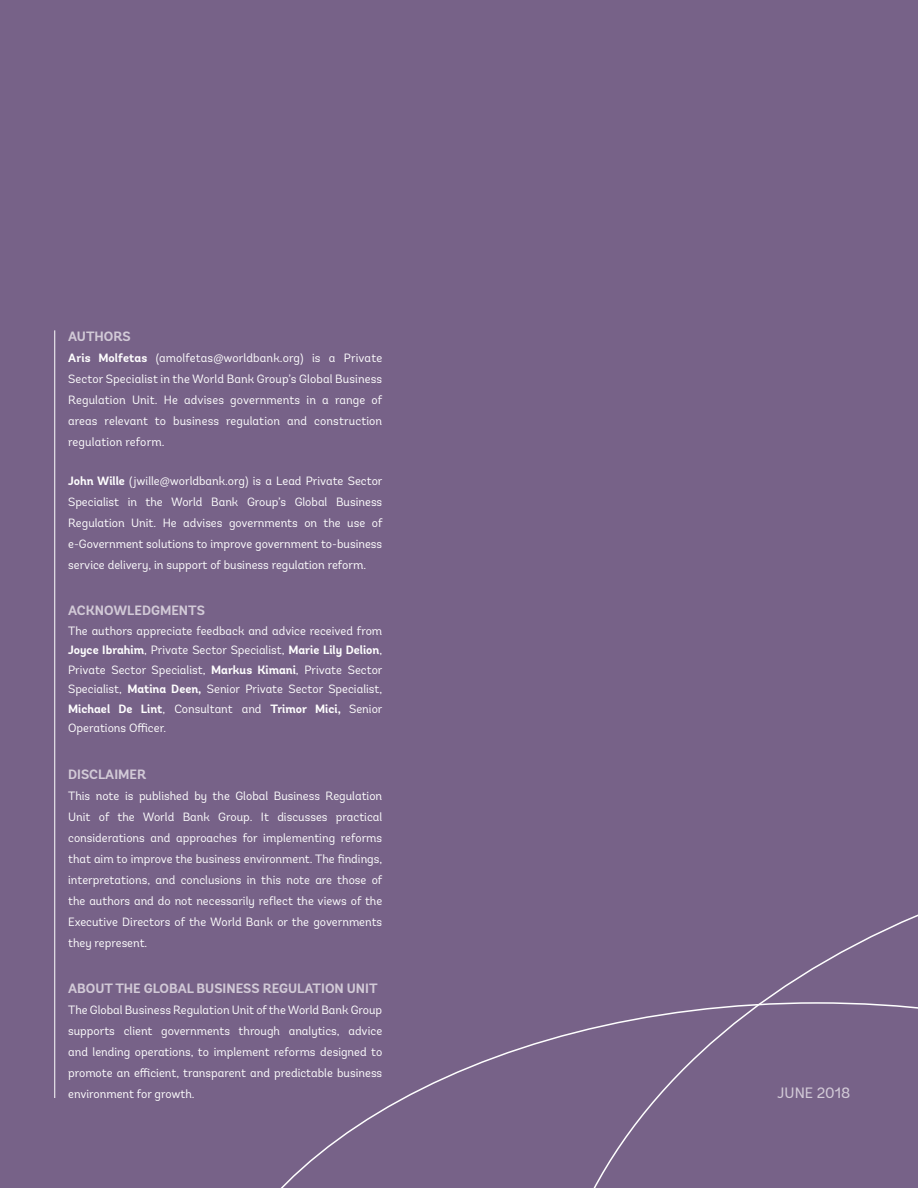
<style>
.page{position:relative;width:918px;height:1188px;background:#776288}
.page>*{position:absolute;margin:0;border:0;box-sizing:border-box;transform-origin:0 0}
.t1{font:15px "Andes";color:#d2cad7}
.t2{font:700 13.5px "Andes";color:#d2cad7}
.t3{font:12px/21px "Andes";color:#fff;text-align:justify}
.s1{font-weight:700}
</style>
<div class="page">
<hr style="left:54px;top:330px;width:1px;height:768px;background:#fff">
<svg style="left:281px;top:1002px;width:637px;height:186px"></svg>
<p class="t2" style="left:68px;top:327px;width:64px">AUTHORS</p>
<p class="t3" style="left:68px;top:347px;width:316px"><span class="s1">Aris Molfetas</span> (amolfetas@worldbank.org) is a Private Sector Specialist in the World Bank Group’s Global Business Regulation Unit. He advises governments in a range of areas relevant to business regulation and construction regulation reform.</p>
<p class="t3" style="left:68px;top:470px;width:316px"><span class="s1">John Wille</span> (jwille@worldbank.org) is a Lead Private Sector Specialist in the World Bank Group’s Global Business Regulation Unit. He advises governments on the use of e-Government solutions to improve government to-business service delivery, in support of business regulation reform.</p>
<p class="t2" style="left:68px;top:602px;width:138px">ACKNOWLEDGMENTS</p>
<p class="t3" style="left:68px;top:621px;width:316px;line-height:19.5px">The authors appreciate feedback and advice received from <span class="s1">Joyce Ibrahim</span>, Private Sector Specialist, <span class="s1">Marie Lily Delion</span>, Private Sector Specialist, <span class="s1">Markus Kimani</span>, Private Sector Specialist, <span class="s1">Matina Deen,</span> Senior Private Sector Specialist, <span class="s1">Michael De Lint</span>, Consultant and <span class="s1">Trimor Mici,</span> Senior Operations Officer.</p>
<p class="t2" style="left:68px;top:765px;width:80px">DISCLAIMER</p>
<p class="t3" style="left:68px;top:785px;width:316px">This note is published by the Global Business Regulation Unit of the World Bank Group. It discusses practical considerations and approaches for implementing reforms that aim to improve the business environment. The findings, interpretations, and conclusions in this note are those of the authors and do not necessarily reflect the views of the Executive Directors of the World Bank or the governments they represent.</p>
<p class="t2" style="left:68px;top:980px;width:311px">ABOUT THE GLOBAL BUSINESS REGULATION UNIT</p>
<p class="t3" style="left:68px;top:999px;width:316px">The Global Business Regulation Unit of the World Bank Group supports client governments through analytics, advice and lending operations, to implement reforms designed to promote an efficient, transparent and predictable business environment for growth.</p>
<p class="t1" style="left:778px;top:1084px;width:74px">JUNE 2018</p>
</div>
